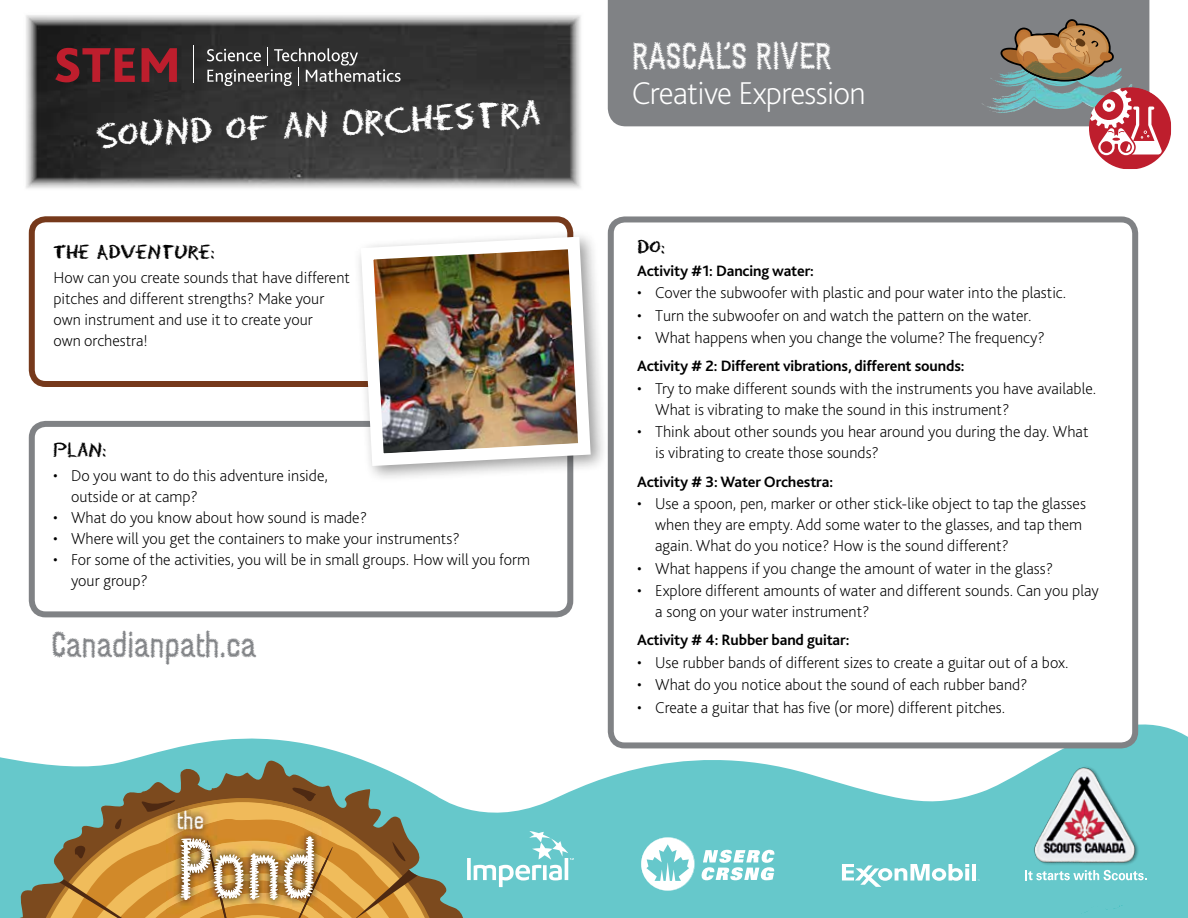
<style>
.page{position:relative;width:1188px;height:918px;background:#fff}
.page>*{position:absolute;margin:0;border:0;box-sizing:border-box;transform-origin:0 0}
.t1{font:83.85px "Conference Call BH Line Two";color:#fff}
.t2{font:37.5px "Conference Call BH Line Two";color:#fff}
.t3{font:36px "Conference Call BH Line Two";color:#808285}
.t4{font:200 33px "Bliss 2";letter-spacing:-.02em;color:#fff}
.t5{font:33px "Eraser";color:#fff}
.t6{font:25.05px "Conference Call BH Line Two";color:#fff}
.t7{font:18px "Eraser";letter-spacing:-.01em;color:#000}
.t8{font:200 16.5px/21px "Bliss 2";color:#000}
.t9{font:700 15.75px "Bliss 2";letter-spacing:-.01em;color:#000}
</style>
<div class="page">
<svg style="left:0;top:685px;width:1188px;height:92px"></svg>
<svg style="left:481px;top:777px;width:707px;height:141px;background:#72cccf"></svg>
<svg style="left:0;top:758px;width:481px;height:160px;fill:#66c8cb"></svg>
<svg style="left:18px;top:800px;width:436px;height:118px;background:#6bb3ae"></svg>
<svg style="left:25px;top:785px;width:411px;height:133px;background:#a58b50"></svg>
<svg style="left:1034px;top:905px;width:88px;height:13px"></svg>
<img style="left:1023px;top:755px;width:123px;height:121px">
<svg style="left:1025px;top:870px;width:122px;height:10px"></svg>
<hr style="left:972px;top:864px;width:4px;height:17px;background:#fff">
<svg style="left:842px;top:864px;width:127px;height:23px"></svg>
<svg style="left:467px;top:831px;width:107px;height:56px"></svg>
<svg style="left:641px;top:837px;width:54px;height:54px"></svg>
<svg style="left:701px;top:850px;width:74px;height:30px"></svg>
<div style="left:608px;top:0;width:541px;height:126px;background:#808285"></div>
<img style="left:26px;top:15px;width:555px;height:174px">
<svg style="left:142px;top:48px;width:35px;height:34px"></svg>
<svg style="left:207px;top:47px;width:194px;height:39px;background:#535353"></svg>
<hr style="left:194px;top:46px;width:1px;height:37px;background:#fff">
<svg style="left:55px;top:48px;width:80px;height:34px;background:#6d1f26"></svg>
<svg style="left:0;top:572px;width:292px;height:155px"></svg>
<div style="left:29px;top:216px;width:544px;height:171px;border:6px solid #76391b;border-radius:14px"></div>
<div style="left:32px;top:424px;width:538px;height:190px;background:#fff;border-radius:14px"></div>
<div style="left:29px;top:421px;width:544px;height:196px;border:6px solid #808285;border-radius:14px"></div>
<div style="left:611px;top:219px;width:524px;height:526px;background:#fff;border-radius:14px"></div>
<div style="left:608px;top:216px;width:530px;height:532px;border:6px solid #808285;border-radius:14px"></div>
<svg style="left:995px;top:19px;width:176px;height:150px"></svg>
<div style="left:353px;top:229px;width:256px;height:255px;background:#000;opacity:.4"></div>
<img style="left:355px;top:230px;width:242px;height:242px">
<h3 class="t5" style="left:95px;top:117px;width:447px;rotate:-3deg">SOUND OF AN ORCHESTRA</h3>
<p class="t7" style="left:53px;top:241px;width:163px">THE ADVENTURE:</p>
<p class="t8" style="left:53px;top:266px;width:298px">How can you create sounds that have different pitches and different strengths? Make your own instrument and use it to create your<br>own orchestra!</p>
<p class="t7" style="left:53px;top:439px;width:55px">PLAN:</p>
<p class="t8" style="left:71px;top:464px;width:258px;text-indent:-18px">• Do you want to do this adventure inside, outside or at camp?</p>
<p class="t8" style="left:53px;top:506px;width:315px">• What do you know about how sound is made?</p>
<p class="t8" style="left:53px;top:527px;width:408px">• Where will you get the containers to make your instruments?</p>
<p class="t8" style="left:71px;top:548px;width:461px;text-indent:-18px">• For some of the activities, you will be in small groups. How will you form your group?</p>
<h3 class="t3" style="left:51px;top:622px;width:207px">Canadianpath.ca</h3>
<h3 class="t6" style="left:177px;top:804px;width:29px">the</h3>
<h1 class="t1" style="left:177px;top:815px;width:142px">Pond</h1>
<h2 class="t2" style="left:632px;top:32px;width:201px">RASCAL’S RIVER</h2>
<h3 class="t4" style="left:632px;top:72px;width:236px">Creative Expression</h3>
<p class="t7" style="left:637px;top:236px;width:30px">DO:</p>
<p class="t9" style="left:637px;top:261px;width:178px">Activity #1: Dancing water:</p>
<p class="t8" style="left:637px;top:282px;width:430px">• Cover the subwoofer with plastic and pour water into the plastic.</p>
<p class="t8" style="left:637px;top:304px;width:396px">• Turn the subwoofer on and watch the pattern on the water.</p>
<p class="t8" style="left:637px;top:327px;width:409px">• What happens when you change the volume? The frequency?</p>
<p class="t9" style="left:637px;top:356px;width:329px">Activity # 2: Different vibrations, different sounds:</p>
<p class="t8" style="left:655px;top:378px;width:442px;text-indent:-18px">• Try to make different sounds with the instruments you have available.<br>What is vibrating to make the sound in this instrument?</p>
<p class="t8" style="left:655px;top:421px;width:435px;text-indent:-18px">• Think about other sounds you hear around you during the day. What is vibrating to create those sounds?</p>
<p class="t9" style="left:637px;top:472px;width:197px">Activity # 3: Water Orchestra:</p>
<p class="t8" style="left:655px;top:493px;width:432px;text-indent:-18px">• Use a spoon, pen, marker or other stick-like object to tap the glasses when they are empty. Add some water to the glasses, and tap them again. What do you notice? How is the sound different?</p>
<p class="t8" style="left:637px;top:557px;width:417px">• What happens if you change the amount of water in the glass?</p>
<p class="t8" style="left:655px;top:580px;width:445px;text-indent:-18px">• Explore different amounts of water and different sounds. Can you play a song on your water instrument?</p>
<p class="t9" style="left:637px;top:630px;width:214px">Activity # 4: Rubber band guitar:</p>
<p class="t8" style="left:637px;top:651px;width:433px">• Use rubber bands of different sizes to create a guitar out of a box.</p>
<p class="t8" style="left:637px;top:674px;width:392px">• What do you notice about the sound of each rubber band?</p>
<p class="t8" style="left:637px;top:696px;width:370px">• Create a guitar that has five (or more) different pitches.</p>
</div>
